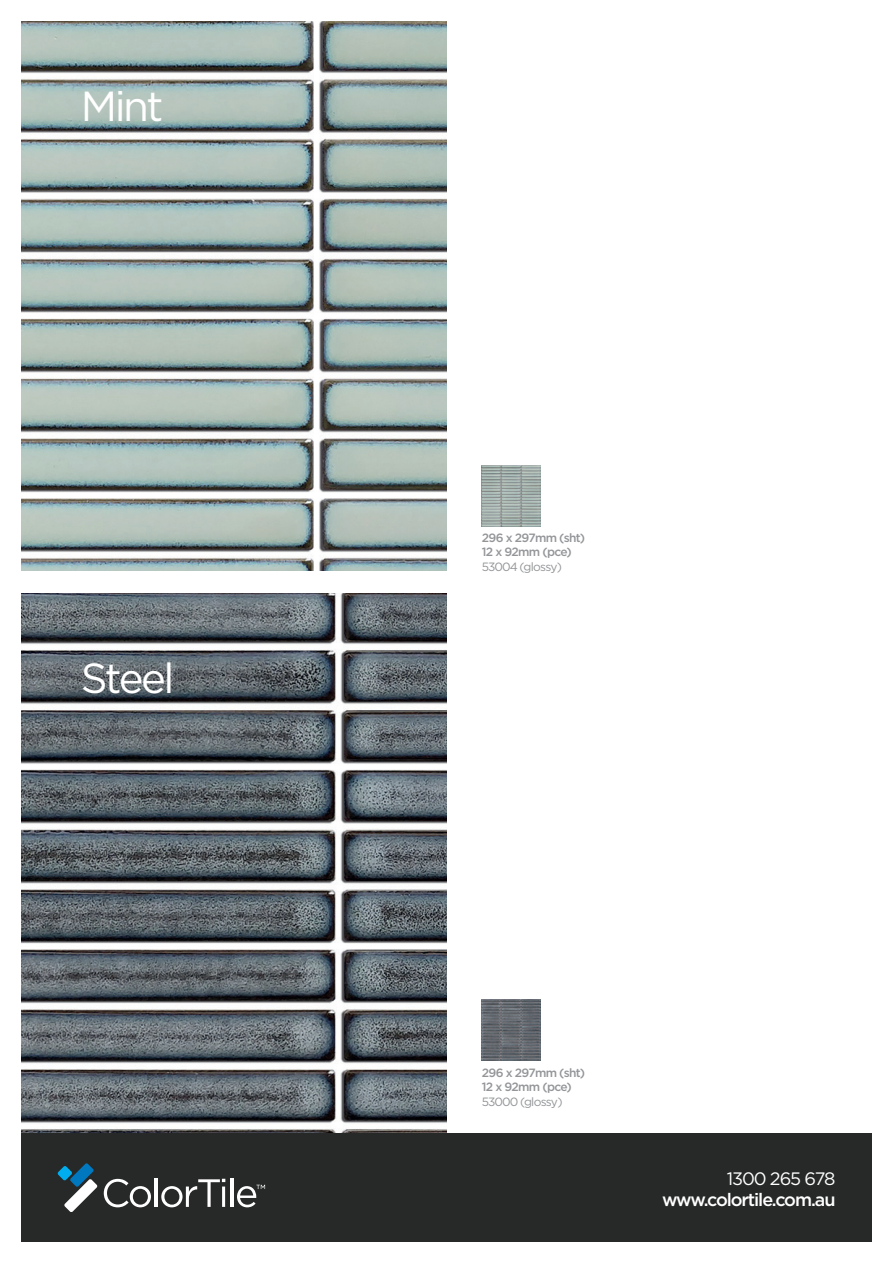
<style>
.page{position:relative;width:893px;height:1263px;background:#fff}
.page>*{position:absolute;margin:0;border:0;box-sizing:border-box;transform-origin:0 0}
.t1{font:42px "Gotham";letter-spacing:-.06em;color:#fff}
.t2{font:500 18px "Gotham";letter-spacing:-.06em;color:#fff}
.t3{font:18px "Gotham";letter-spacing:-.06em;color:#fff}
.CT2020PS_Tile_Size{font:500 12px "Gotham";letter-spacing:-.06em;color:#939598}
.CT2020PS_TileSpecs{font:12px "Gotham";letter-spacing:-.075em;color:#939598}
</style>
<div class="page">
<img style="left:21px;top:593px;width:425px;height:541px">
<img style="left:482px;top:1000px;width:58px;height:61px">
<img style="left:21px;top:21px;width:425px;height:550px">
<div style="left:21px;top:1134px;width:851px;height:108px;background:#272828"></div>
<svg style="left:57px;top:1163px;width:40px;height:49px"></svg>
<svg style="left:104px;top:1179px;width:47px;height:28px"></svg>
<hr style="left:155px;top:1178px;width:3px;height:29px;background:#fff">
<svg style="left:161px;top:1179px;width:64px;height:28px"></svg>
<hr style="left:230px;top:1178px;width:3px;height:29px;background:#fff">
<svg style="left:237px;top:1185px;width:28px;height:22px"></svg>
<img style="left:482px;top:465px;width:58px;height:61px">
<p class="t1" style="left:81px;top:79px;width:84px">Mint</p>
<p class="t1" style="left:81px;top:651px;width:95px">Steel</p>
<p class="CT2020PS_Tile_Size" style="left:482px;top:530px;width:105px">296 x 297mm (sht)</p>
<p class="CT2020PS_Tile_Size" style="left:482px;top:544px;width:91px">12 x 92mm (pce)</p>
<p class="CT2020PS_TileSpecs" style="left:482px;top:559px;width:82px">53004 (glossy)</p>
<p class="CT2020PS_Tile_Size" style="left:482px;top:1065px;width:105px">296 x 297mm (sht)</p>
<p class="CT2020PS_Tile_Size" style="left:482px;top:1079px;width:91px">12 x 92mm (pce)</p>
<p class="CT2020PS_TileSpecs" style="left:482px;top:1094px;width:82px">53000 (glossy)</p>
<p class="t3" style="left:727px;top:1167px;width:110px">1300 265 678</p>
<p class="t2" style="left:662px;top:1188px;width:175px">www.colortile.com.au</p>
</div>
